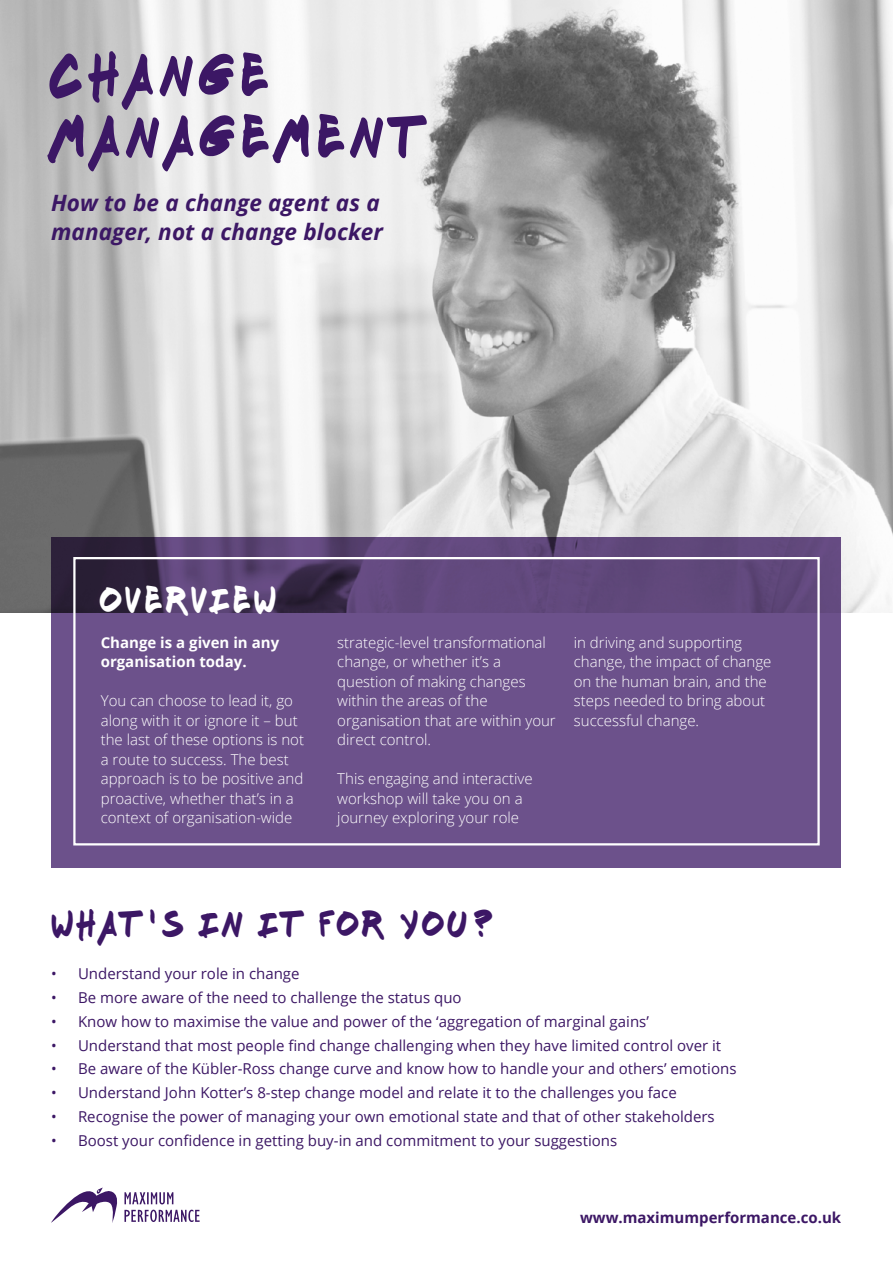
<style>
.page{position:relative;width:893px;height:1263px;background:#fff}
.page>*{position:absolute;margin:0;border:0;box-sizing:border-box;transform-origin:0 0}
.t1{font:60px/61.5px "Fresh Marker";letter-spacing:.16em;color:#3c1765}
.t2{font:37.5px "Fresh Marker";letter-spacing:.175em;color:#3c1765}
.t3{font:37.5px "Fresh Marker";letter-spacing:.18em;color:#fff}
.t4{font:italic 700 22.5px/28.5px "Open Sans";letter-spacing:.005em;color:#3c1765}
.t5{font:15px "Open Sans";color:#3c1765}
.t6{font:300 15px/19.5px "Open Sans";color:#fff}
.t7{font:700 15px/19.5px "Open Sans";color:#fff}
.t8{font:700 15px "Open Sans";color:#3c1765}
</style>
<div class="page">
<img style="left:0;top:0;width:893px;height:613px">
<svg style="left:124px;top:1192px;width:49px;height:12px"></svg>
<svg style="left:124px;top:1210px;width:76px;height:12px"></svg>
<svg style="left:51px;top:1187px;width:67px;height:36px"></svg>
<svg style="left:52px;top:536px;width:789px;height:331px;background:#674d84"></svg>
<div style="left:73px;top:557px;width:747px;height:288px;border:2px solid #fff"></div>
<h1 class="t1" style="left:51px;top:50px;width:371px">Change management</h1>
<h3 class="t4" style="left:51px;top:188px;width:334px">How to be a change agent as a manager, not a change blocker</h3>
<h2 class="t3" style="left:101px;top:584px;width:175px">overview</h2>
<p class="t7" style="left:101px;top:632px;width:180px">Change is a given in any organisation today.</p>
<p class="t6" style="left:101px;top:691px;width:205px">You can choose to lead it, go along with it or ignore it – but the last of these options is not a route to success. The best approach is to be positive and proactive, whether that’s in a context of organisation-wide</p>
<p class="t6" style="left:337px;top:632px;width:220px">strategic-level transformational change, or whether it’s a question of making changes within the areas of the organisation that are within your direct control.</p>
<p class="t6" style="left:337px;top:769px;width:197px">This engaging and interactive workshop will take you on a journey exploring your role</p>
<p class="t6" style="left:574px;top:632px;width:199px">in driving and supporting change, the impact of change on the human brain, and the steps needed to bring about successful change.</p>
<h2 class="t2" style="left:53px;top:909px;width:444px">what's in it for you?</h2>
<p class="t5" style="left:51px;top:964px;width:250px">• Understand your role in change</p>
<p class="t5" style="left:51px;top:987px;width:412px">• Be more aware of the need to challenge the status quo</p>
<p class="t5" style="left:51px;top:1011px;width:599px">• Know how to maximise the value and power of the ‘aggregation of marginal gains’</p>
<p class="t5" style="left:51px;top:1035px;width:672px">• Understand that most people find change challenging when they have limited control over it</p>
<p class="t5" style="left:51px;top:1059px;width:687px">• Be aware of the Kübler-Ross change curve and know how to handle your and others’ emotions</p>
<p class="t5" style="left:51px;top:1082px;width:627px">• Understand John Kotter’s 8-step change model and relate it to the challenges you face</p>
<p class="t5" style="left:51px;top:1106px;width:665px">• Recognise the power of managing your own emotional state and that of other stakeholders</p>
<p class="t5" style="left:51px;top:1130px;width:568px">• Boost your confidence in getting buy-in and commitment to your suggestions</p>
<p class="t8" style="left:580px;top:1207px;width:263px">www.maximumperformance.co.uk</p>
</div>
